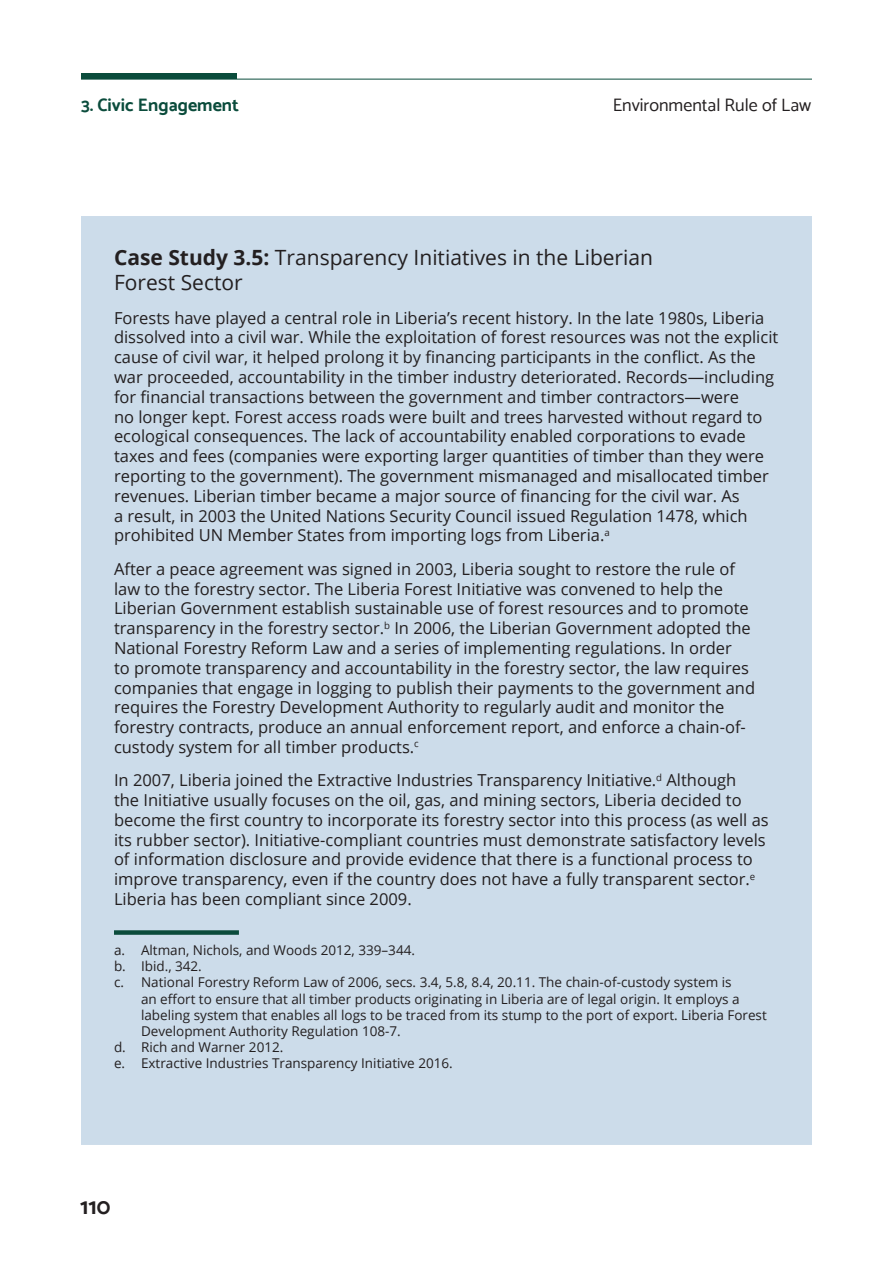
<style>
.page{position:relative;width:893px;height:1263px;background:#fff}
.page>*{position:absolute;margin:0;border:0;box-sizing:border-box;transform-origin:0 0}
.t1{font:700 22.5px "Catamaran";color:#231f20}
.Figure_Head{font:21px/25.2px "Open Sans";color:#231f20}
.t2{font:18px "Catamaran";color:#231f20}
.t3{font:700 18px "Catamaran";color:#0b4c3c}
.Body_Text{font:16.5px/19.8px "Open Sans";color:#231f20}
.t4{font:13.5px/16.2px "Open Sans";color:#231f20}
.s1{font-weight:700}
</style>
<div class="page">
<hr style="left:81px;top:79px;width:731px;height:1px;background:#0b4c3c">
<div style="left:81px;top:74px;width:156px;height:5px;background:#0b4c3c"></div>
<div style="left:84px;top:219px;width:725px;height:923px;background:#ccdcea"></div>
<div style="left:114px;top:930px;width:125px;height:5px;background:#0b4c3c"></div>
<div style="left:81px;top:216px;width:731px;height:929px;border:6px solid #ccdcea"></div>
<p class="t3" style="left:81px;top:94px;width:159px">3. Civic Engagement</p>
<p class="t2" style="left:613px;top:94px;width:200px">Environmental Rule of Law</p>
<p class="Figure_Head" style="left:114px;top:244px;width:541px"><span class="s1">Case Study 3.5:</span> Transparency Initiatives in the Liberian<br>Forest Sector</p>
<p class="Body_Text" style="left:114px;top:307px;width:666px">Forests have played a central role in Liberia’s recent history. In the late 1980s, Liberia dissolved into a civil war. While the exploitation of forest resources was not the explicit cause of civil war, it helped prolong it by financing participants in the conflict. As the war proceeded, accountability in the timber industry deteriorated. Records—including for financial transactions between the government and timber contractors—were<br>no longer kept. Forest access roads were built and trees harvested without regard to ecological consequences. The lack of accountability enabled corporations to evade taxes and fees (companies were exporting larger quantities of timber than they were reporting to the government). The government mismanaged and misallocated timber revenues. Liberian timber became a major source of financing for the civil war. As<br>a result, in 2003 the United Nations Security Council issued Regulation 1478, which prohibited UN Member States from importing logs from Liberia.<sup>a</sup></p>
<p class="Body_Text" style="left:114px;top:558px;width:643px">After a peace agreement was signed in 2003, Liberia sought to restore the rule of law to the forestry sector. The Liberia Forest Initiative was convened to help the Liberian Government establish sustainable use of forest resources and to promote transparency in the forestry sector.<sup>b</sup> In 2006, the Liberian Government adopted the National Forestry Reform Law and a series of implementing regulations. In order<br>to promote transparency and accountability in the forestry sector, the law requires companies that engage in logging to publish their payments to the government and requires the Forestry Development Authority to regularly audit and monitor the forestry contracts, produce an annual enforcement report, and enforce a chain-of&shy;custody system for all timber products.<sup>c</sup></p>
<p class="Body_Text" style="left:114px;top:770px;width:656px">In 2007, Liberia joined the Extractive Industries Transparency Initiative.<sup>d</sup> Although<br>the Initiative usually focuses on the oil, gas, and mining sectors, Liberia decided to become the first country to incorporate its forestry sector into this process (as well as its rubber sector). Initiative-compliant countries must demonstrate satisfactory levels of information disclosure and provide evidence that there is a functional process to improve transparency, even if the country does not have a fully transparent sector.<sup>e </sup>Liberia has been compliant since 2009.</p>
<p class="t4" style="left:114px;top:942px;width:303px">a. Altman, Nichols, and Woods 2012, 339–344.</p>
<p class="t4" style="left:114px;top:958px;width:89px">b. Ibid., 342.</p>
<p class="t4" style="left:141px;top:974px;width:627px;text-indent:-27px">c. National Forestry Reform Law of 2006, secs. 3.4, 5.8, 8.4, 20.11. The chain-of-custody system is<br>an effort to ensure that all timber products originating in Liberia are of legal origin. It employs a labeling system that enables all logs to be traced from its stump to the port of export. Liberia Forest Development Authority Regulation 108-7.</p>
<p class="t4" style="left:114px;top:1039px;width:171px">d. Rich and Warner 2012.</p>
<p class="t4" style="left:114px;top:1055px;width:340px">e. Extractive Industries Transparency Initiative 2016.</p>
<h1 class="t1" style="left:80px;top:1193px;width:32px">110</h1>
</div>
